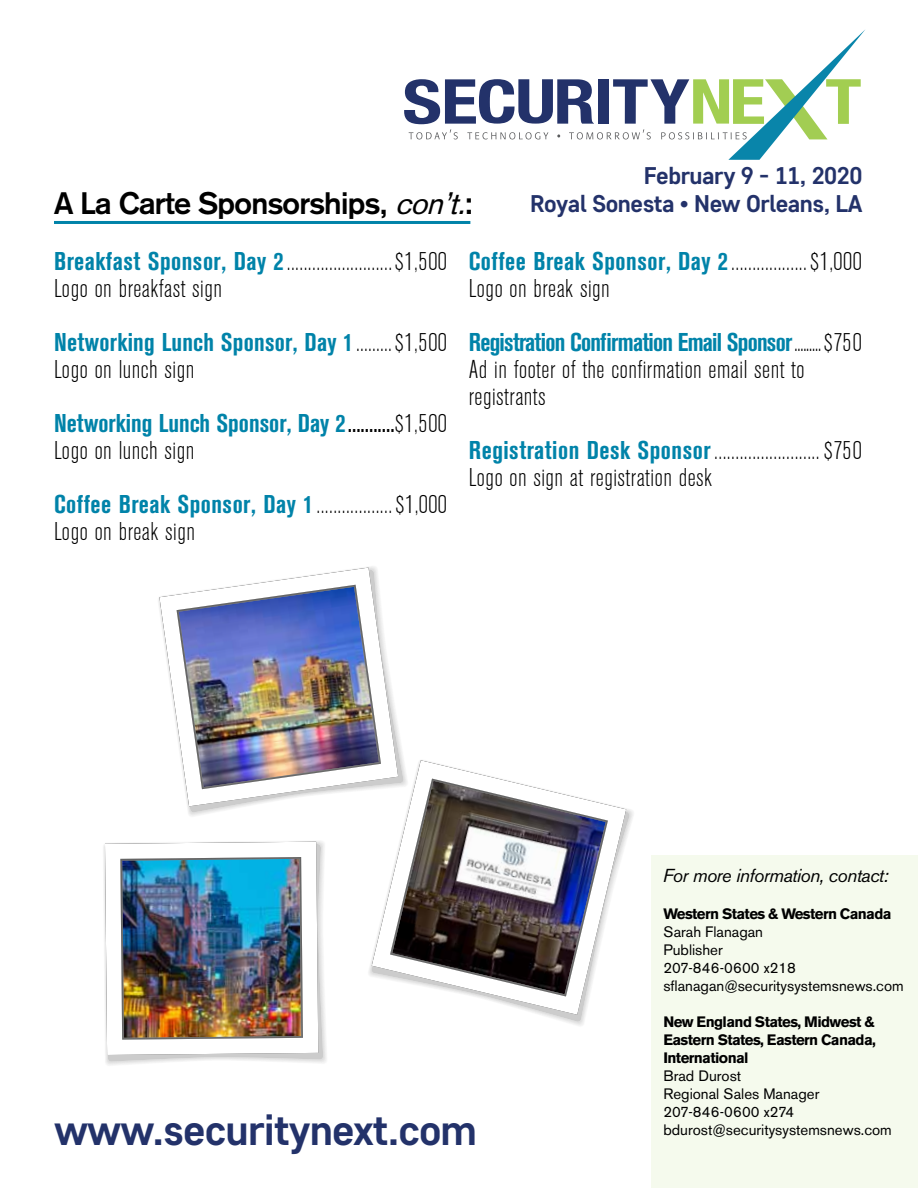
<style>
.page{position:relative;width:918px;height:1188px;background:#fff}
.page>*{position:absolute;margin:0;border:0;box-sizing:border-box;transform-origin:0 0}
.t1{font:700 43.05px "Core Sans D55";letter-spacing:-.02em;color:#23326a}
.t2{font:700 30.6px "Akzidenz Grotesk";letter-spacing:-.02em;color:#000}
.t3{font:300 condensed 25.5px/27px "Akzidenz Grotesk BE";letter-spacing:.02em;color:#000}
.t4{font:700 condensed 25.5px/27px "Akzidenz Grotesk BE";color:#0083a9}
.t5{font:700 24.15px/27.3px "Core Sans D55";letter-spacing:-.02em;color:#23326a;text-align:right}
.t6{font:italic 18.6px "Akzidenz Grotesk BE";letter-spacing:-.025em;color:#000}
.t7{font:15px/18px "Akzidenz Grotesk BE";color:#000}
.t8{font:700 15px/18px "Akzidenz Grotesk BE";letter-spacing:-.04em;color:#000;text-align:justify}
.s1{font-weight:400;font-style:italic}
.s2{font-weight:700;color:#0083a9}
.s3{font-weight:400;color:#000}
.s4{font-weight:300;color:#000}
</style>
<div class="page">
<svg style="left:404px;top:30px;width:461px;height:130px"></svg>
<hr style="left:54px;top:221px;width:416px;height:3px;background:#0083a9">
<svg style="left:190px;top:731px;width:213px;height:82px"></svg>
<img style="left:159px;top:568px;width:239px;height:238px">
<svg style="left:371px;top:811px;width:259px;height:211px"></svg>
<svg style="left:372px;top:760px;width:254px;height:255px"></svg>
<svg style="left:108px;top:844px;width:215px;height:218px"></svg>
<img style="left:105px;top:842px;width:213px;height:213px">
<div style="left:651px;top:855px;width:267px;height:333px;background:#f5faed"></div>
<p class="t2" style="left:54px;top:185px;width:422px">A La Carte Sponsorships, <span class="s1">con’t.</span>:</p>
<p class="t5" style="left:530px;top:161px;width:334px">February 9 - 11, 2020<br>Royal Sonesta • New Orleans, LA</p>
<p class="t3" style="left:54px;top:248px;width:395px"><span class="s2">Breakfast Sponsor, Day 2</span>.........................$1,500<br>Logo on breakfast sign</p>
<p class="t3" style="left:54px;top:329px;width:395px"><span class="s2">Networking Lunch Sponsor, Day 1</span>.........$1,500<br>Logo on lunch sign</p>
<p class="t4" style="left:54px;top:410px;width:395px">Networking Lunch Sponsor, Day 2<span class="s3">...........</span><span class="s4">$1,500<br>Logo on lunch sign</span></p>
<p class="t3" style="left:54px;top:491px;width:395px"><span class="s2">Coffee Break Sponsor, Day 1</span>..................$1,000<br>Logo on break sign</p>
<p class="t3" style="left:469px;top:248px;width:395px"><span class="s2">Coffee Break Sponsor, Day 2</span>..................$1,000<br>Logo on break sign</p>
<p class="t3" style="left:469px;top:329px;width:395px"><span class="s2">Registration Confirmation Email Sponsor</span>.........$750<br>Ad in footer of the confirmation email sent to registrants</p>
<p class="t3" style="left:469px;top:437px;width:395px"><span class="s2">Registration Desk Sponsor</span>.........................$750<br>Logo on sign at registration desk</p>
<h1 class="t1" style="left:54px;top:1102px;width:425px">www.securitynext.com</h1>
<p class="t6" style="left:663px;top:864px;width:227px">For more information, contact:</p>
<p class="t8" style="left:663px;top:905px;width:230px">Western States &amp; Western Canada</p>
<p class="t7" style="left:663px;top:923px;width:242px">Sarah Flanagan<br>Publisher<br>207-846-0600 x218 sflanagan@securitysystemsnews.com</p>
<p class="t8" style="left:663px;top:1013px;width:214px">New England States, Midwest &amp; Eastern States, Eastern Canada, International</p>
<p class="t7" style="left:663px;top:1067px;width:230px">Brad Durost<br>Regional Sales Manager<br>207-846-0600 x274 bdurost@securitysystemsnews.com</p>
</div>
